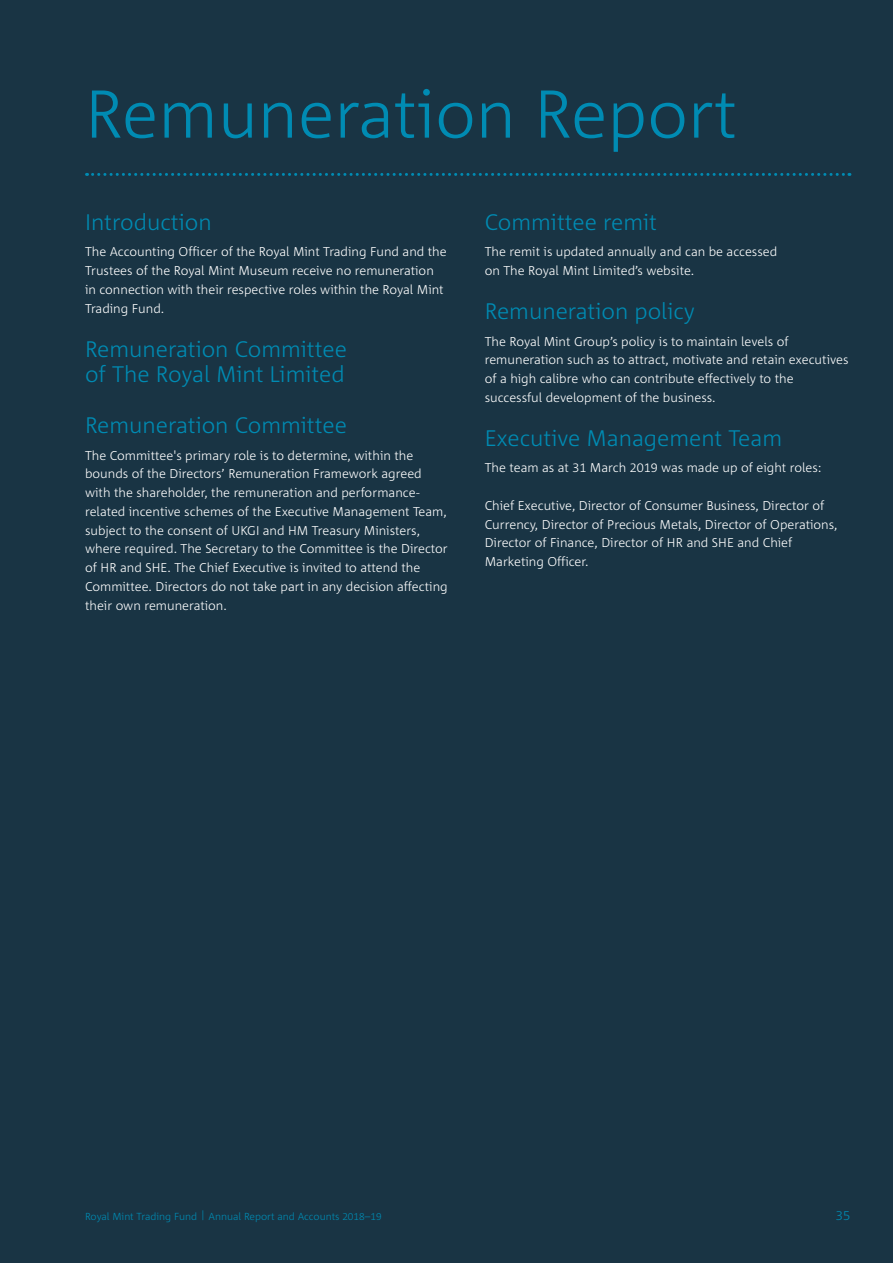
<style>
.page{position:relative;width:893px;height:1263px;background:#193444}
.page>*{position:absolute;margin:0;border:0;box-sizing:border-box;transform-origin:0 0}
.t1{font:300 67.5px "Corpid C3";color:#008bb3}
.t2{font:300 22.5px/25.5px "Corpid C3";color:#008bb3}
.t3{font:300 13.2px "Corpid C3";color:#008bb3}
.t4{font:300 12.75px/18.8px "Corpid C3";color:#fff}
.t5{font:300 10.2px "Corpid C3";color:#008bb3}
</style>
<div class="page">
<svg style="left:87px;top:173px;width:763px;height:3px"></svg>
<h1 class="t1" style="left:85px;top:72px;width:654px">Remuneration Report</h1>
<h2 class="t2" style="left:85px;top:209px;width:128px">Introduction</h2>
<p class="t4" style="left:85px;top:242px;width:363px">The Accounting Officer of the Royal Mint Trading Fund and the Trustees of the Royal Mint Museum receive no remuneration in connection with their respective roles within the Royal Mint Trading Fund.</p>
<h2 class="t2" style="left:85px;top:336px;width:263px">Remuneration Committee of The Royal Mint Limited</h2>
<h2 class="t2" style="left:85px;top:412px;width:263px">Remuneration Committee</h2>
<p class="t4" style="left:85px;top:445px;width:364px">The Committee's primary role is to determine, within the bounds of the Directors’ Remuneration Framework agreed with the shareholder, the remuneration and performance&shy;related incentive schemes of the Executive Management Team, subject to the consent of UKGI and HM Treasury Ministers, where required. The Secretary to the Committee is the Director of HR and SHE. The Chief Executive is invited to attend the Committee. Directors do not take part in any decision affecting their own remuneration.</p>
<h2 class="t2" style="left:485px;top:209px;width:174px">Committee remit</h2>
<p class="t4" style="left:485px;top:242px;width:294px">The remit is updated annually and can be accessed on The Royal Mint Limited’s website.</p>
<h2 class="t2" style="left:485px;top:298px;width:212px">Remuneration policy</h2>
<p class="t4" style="left:485px;top:331px;width:365px">The Royal Mint Group’s policy is to maintain levels of remuneration such as to attract, motivate and retain executives of a high calibre who can contribute effectively to the successful development of the business.</p>
<h2 class="t2" style="left:485px;top:425px;width:299px">Executive Management Team</h2>
<p class="t4" style="left:485px;top:458px;width:338px">The team as at 31 March 2019 was made up of eight roles:</p>
<p class="t4" style="left:485px;top:496px;width:354px">Chief Executive, Director of Consumer Business, Director of Currency, Director of Precious Metals, Director of Operations, Director of Finance, Director of HR and SHE and Chief Marketing Officer.</p>
<p class="t5" style="left:85px;top:1210px;width:298px">Royal Mint Trading Fund | Annual Report and Accounts 2018–19</p>
<p class="t3" style="left:836px;top:1207px;width:16px">35</p>
</div>
